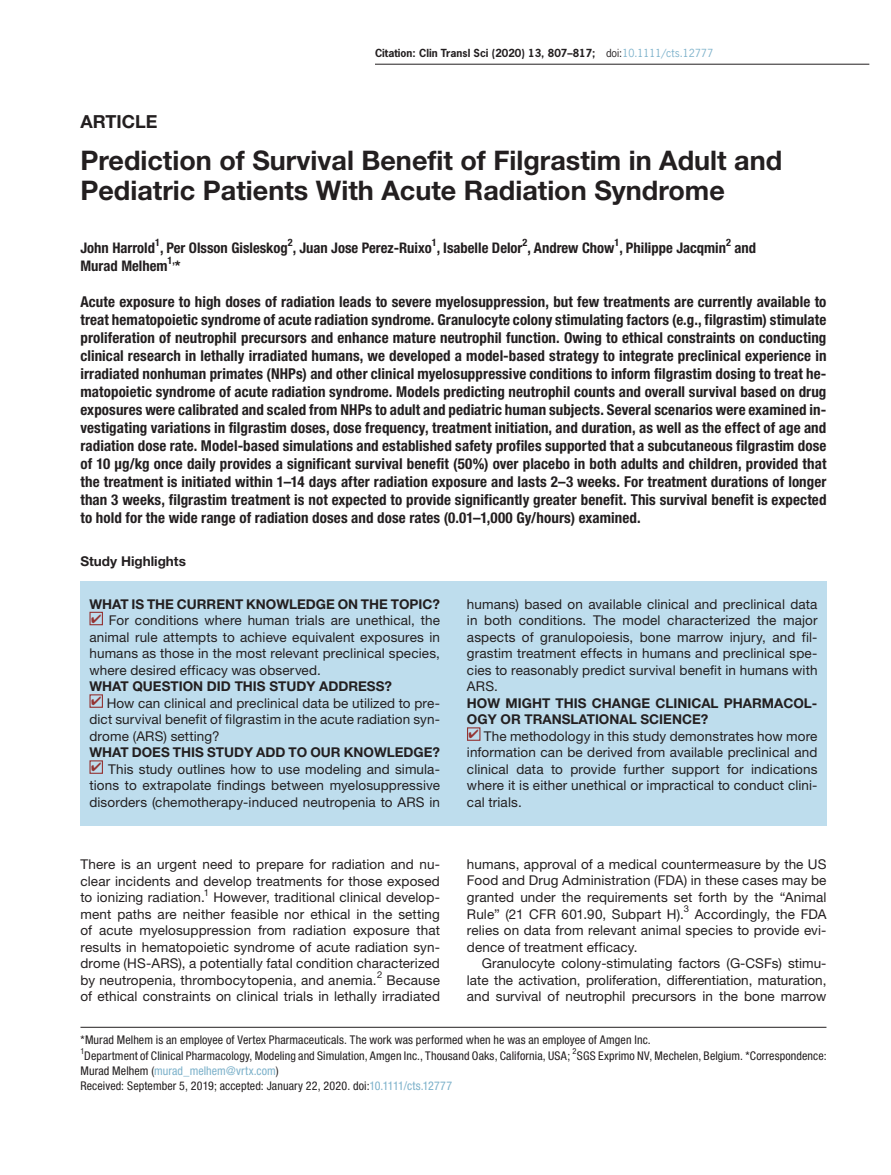
<style>
.page{position:relative;width:891px;height:1175px;background:#fff}
.page>*{position:absolute;margin:0;border:0;box-sizing:border-box;transform-origin:0 0}
.t1{font:700 27px/30px "Helvetica Neue LT Std";color:#231f20}
.t2{font:700 18px "Helvetica Neue LT Std";color:#231f20}
.t3{font:700 condensed 15px/18px "Helvetica Neue LT Std";letter-spacing:.005em;color:#231f20;text-align:justify}
.t4{font:700 condensed 14.7px/18px "Helvetica Neue LT Std";color:#231f20}
.t5{font:13.5px/16.5px "Helvetica Neue LT Std";letter-spacing:.01em;color:#231f20;text-align:justify}
.t6{font:700 13.5px/16.5px "Helvetica Neue LT Std";color:#231f20}
.t7{font:condensed 12px/15px "Helvetica Neue LT Std";letter-spacing:.01em;color:#231f20}
.t8{font:700 10.5px "News Gothic Std";color:#231f20}
.t9{font:700 condensed 10.2px "Helvetica Neue LT Std";color:#231f20}
.s1{font-weight:400}
.s2{font-weight:400;color:#7cb1ca}
.s3{font-size:14.7px}
.s4{color:#7cb1ca}
</style>
<div class="page">
<hr style="left:375px;top:64px;width:494px;height:1px;background:#231f20">
<hr style="left:80px;top:1026px;width:746px;height:1px;background:#231f20">
<div style="left:80px;top:538px;width:747px;height:287px;background:#bedded"></div>
<div style="left:68px;top:535px;width:771px;height:45px;background:#fff"></div>
<div style="left:89px;top:612px;width:14px;height:13px;border:1px solid #943433"></div>
<div style="left:89px;top:694px;width:14px;height:14px;border:1px solid #943433"></div>
<div style="left:89px;top:760px;width:14px;height:14px;border:1px solid #943433"></div>
<div style="left:467px;top:727px;width:13px;height:14px;border:1px solid #943433"></div>
<p class="t8" style="left:375px;top:46px;width:340px">Citation: Clin Transl Sci (2020) 13, 807–817; <span class="s1">doi:</span><span class="s2">10.1111/cts.12777</span></p>
<h2 class="t2" style="left:80px;top:111px;width:78px">ARTICLE</h2>
<h1 class="t1" style="left:80px;top:145px;width:703px">Prediction of Survival Benefit of Filgrastim in Adult and<br>Pediatric Patients With Acute Radiation Syndrome</h1>
<p class="t4" style="left:80px;top:238px;width:677px">John Harrold<sup>1</sup>, Per Olsson Gisleskog<sup>2</sup>, Juan Jose Perez-Ruixo<sup>1</sup>, Isabelle Delor<sup>2</sup>, Andrew Chow<sup>1</sup>, Philippe Jacqmin<sup>2</sup> and<br>Murad Melhem</p>
<p class="t9" style="left:168px;top:254px;width:15px">1,<span class="s3">*</span></p>
<p class="t3" style="left:80px;top:292px;width:748px">Acute exposure to high doses of radiation leads to severe myelosuppression, but few treatments are currently available to treat hematopoietic syndrome of acute radiation syndrome. Granulocyte colony stimulating factors (e.g., filgrastim) stimulate proliferation of neutrophil precursors and enhance mature neutrophil function. Owing to ethical constraints on conducting clinical research in lethally irradiated humans, we developed a model-based strategy to integrate preclinical experience in irradiated nonhuman primates (NHPs) and other clinical myelosuppressive conditions to inform filgrastim dosing to treat he&shy;matopoietic syndrome of acute radiation syndrome. Models predicting neutrophil counts and overall survival based on drug exposures were calibrated and scaled from NHPs to adult and pediatric human subjects. Several scenarios were examined in&shy;vestigating variations in filgrastim doses, dose frequency, treatment initiation, and duration, as well as the effect of age and radiation dose rate. Model-based simulations and established safety profiles supported that a subcutaneous filgrastim dose of 10 µg/kg once daily provides a significant survival benefit (50%) over placebo in both adults and children, provided that the treatment is initiated within 1–14 days after radiation exposure and lasts 2–3 weeks. For treatment durations of longer than 3 weeks, filgrastim treatment is not expected to provide significantly greater benefit. This survival benefit is expected to hold for the wide range of radiation doses and dose rates (0.01–1,000 Gy/hours) examined.</p>
<p class="t6" style="left:80px;top:552px;width:107px">Study Highlights</p>
<p class="t6" style="left:89px;top:595px;width:352px">WHAT IS THE CURRENT KNOWLEDGE ON THE TOPIC?</p>
<p class="t5" style="left:89px;top:612px;width:352px"><sup>✔</sup> For conditions where human trials are unethical, the animal rule attempts to achieve equivalent exposures in humans as those in the most relevant preclinical species, where desired efficacy was observed.</p>
<p class="t6" style="left:89px;top:678px;width:304px">WHAT QUESTION DID THIS STUDY ADDRESS?</p>
<p class="t5" style="left:89px;top:694px;width:352px"><sup>✔</sup> How can clinical and preclinical data be utilized to pre&shy;dict survival benefit of filgrastim in the acute radiation syn&shy;drome (ARS) setting?</p>
<p class="t6" style="left:89px;top:744px;width:352px">WHAT DOES THIS STUDY ADD TO OUR KNOWLEDGE?</p>
<p class="t5" style="left:89px;top:760px;width:352px"><sup>✔</sup> This study outlines how to use modeling and simula&shy;tions to extrapolate findings between myelosuppressive disorders (chemotherapy-induced neutropenia to ARS in</p>
<p class="t5" style="left:467px;top:595px;width:352px">humans) based on available clinical and preclinical data in both conditions. The model characterized the major aspects of granulopoiesis, bone marrow injury, and fil&shy;grastim treatment effects in humans and preclinical spe&shy;cies to reasonably predict survival benefit in humans with ARS.</p>
<p class="t6" style="left:467px;top:694px;width:352px">HOW MIGHT THIS CHANGE CLINICAL PHARMACOL-<br>OGY OR TRANSLATIONAL SCIENCE?</p>
<p class="t5" style="left:467px;top:727px;width:352px"><sup>✔</sup> The methodology in this study demonstrates how more information can be derived from available preclinical and clinical data to provide further support for indications where it is either unethical or impractical to conduct clini&shy;cal trials.</p>
<p class="t5" style="left:80px;top:855px;width:361px">There is an urgent need to prepare for radiation and nu&shy;clear incidents and develop treatments for those exposed to ionizing radiation.<sup>1</sup> However, traditional clinical develop&shy;ment paths are neither feasible nor ethical in the setting of acute myelosuppression from radiation exposure that results in hematopoietic syndrome of acute radiation syn&shy;drome (HS-ARS), a potentially fatal condition characterized by neutropenia, thrombocytopenia, and anemia.<sup>2</sup> Because of ethical constraints on clinical trials in lethally irradiated</p>
<p class="t5" style="left:467px;top:855px;width:361px">humans, approval of a medical countermeasure by the US Food and Drug Administration (FDA) in these cases may be granted under the requirements set forth by the “Animal Rule” (21 CFR 601.90, Subpart H).<sup>3</sup> Accordingly, the FDA relies on data from relevant animal species to provide evi&shy;dence of treatment efficacy.</p>
<p class="t5" style="left:467px;top:954px;width:361px;text-indent:15px">Granulocyte colony-stimulating factors (G-CSFs) stimu&shy;late the activation, proliferation, differentiation, maturation, and survival of neutrophil precursors in the bone marrow</p>
<p class="t7" style="left:80px;top:1032px;width:572px">*Murad Melhem is an employee of Vertex Pharmaceuticals. The work was performed when he was an employee of Amgen Inc.</p>
<p class="t7" style="left:80px;top:1047px;width:748px"><sup>1</sup>Department of Clinical Pharmacology, Modeling and Simulation, Amgen Inc., Thousand Oaks, California, USA; <sup>2</sup>SGS Exprimo NV, Mechelen, Belgium. *Correspondence:<br>Murad Melhem (<span class="s4">murad_melhem@vrtx.com</span>)<br>Received: September 5, 2019; accepted: January 22, 2020. doi:<span class="s4">10.1111/cts.12777</span></p>
</div>
